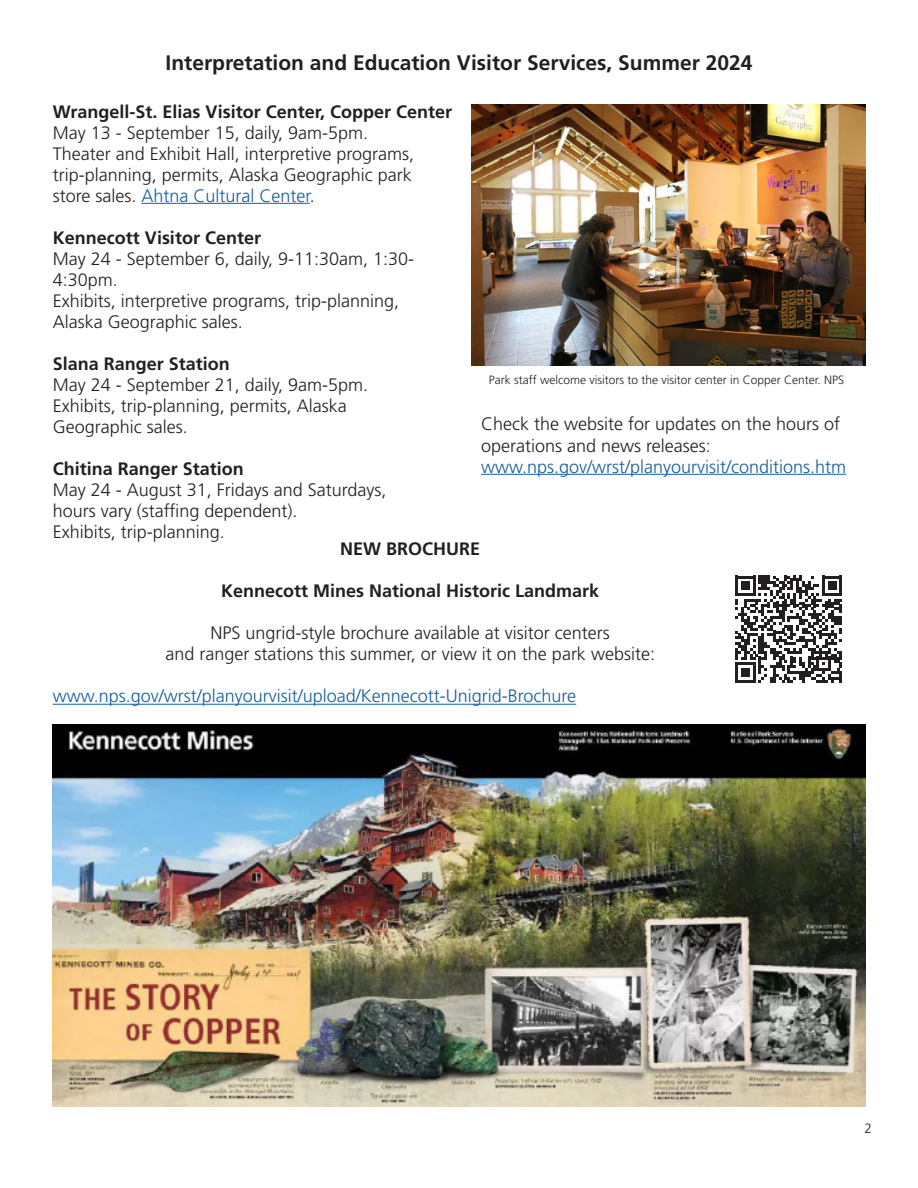
<style>
.page{position:relative;width:918px;height:1188px;background:#fff}
.page>*{position:absolute;margin:0;border:0;box-sizing:border-box;transform-origin:0 0}
.t1{font:700 21px "Frutiger LT Std";color:#231f20}
.t2{font:300 18px/21px "Frutiger LT Std";color:#231f20}
.t3{font:700 18px "Frutiger LT Std";color:#231f20}
.t4{font:300 18px "Frutiger LT Std";color:#175d9e}
.t5{font:300 13.5px "Frutiger LT Std";color:#231f20}
.t6{font:300 12px "Frutiger LT Std";color:#231f20}
.s1{color:#175d9e}
</style>
<div class="page">
<svg style="left:735px;top:576px;width:107px;height:107px"></svg>
<hr style="left:141px;top:203px;width:169px;height:1px;background:#175d9e">
<hr style="left:481px;top:474px;width:365px;height:1px;background:#175d9e">
<hr style="left:53px;top:704px;width:523px;height:1px;background:#175d9e">
<img style="left:471px;top:104px;width:394px;height:262px">
<img style="left:53px;top:725px;width:812px;height:382px">
<h1 class="t1" style="left:166px;top:50px;width:588px">Interpretation and Education Visitor Services, Summer 2024</h1>
<h2 class="t3" style="left:53px;top:101px;width:401px">Wrangell-St. Elias Visitor Center, Copper Center</h2>
<p class="t2" style="left:53px;top:122px;width:363px">May 13 - September 15, daily, 9am-5pm.<br>Theater and Exhibit Hall, interpretive programs, trip-planning, permits, Alaska Geographic park store sales. <span class="s1">Ahtna Cultural Center</span>.</p>
<h3 class="t3" style="left:53px;top:227px;width:210px">Kennecott Visitor Center</h3>
<p class="t2" style="left:53px;top:248px;width:363px">May 24 - September 6, daily, 9-11:30am, 1:30-<br>4:30pm.<br>Exhibits, interpretive programs, trip-planning,<br>Alaska Geographic sales.</p>
<h4 class="t3" style="left:53px;top:353px;width:179px">Slana Ranger Station</h4>
<p class="t2" style="left:53px;top:374px;width:317px">May 24 - September 21, daily, 9am-5pm.<br>Exhibits, trip-planning, permits, Alaska<br>Geographic sales.</p>
<p class="t6" style="left:489px;top:373px;width:357px">Park staff welcome visitors to the visitor center in Copper Center. NPS</p>
<p class="t2" style="left:481px;top:414px;width:361px">Check the website for updates on the hours of</p>
<p class="t2" style="left:481px;top:435px;width:231px">operations and news releases:</p>
<h5 class="t3" style="left:53px;top:458px;width:193px">Chitina Ranger Station</h5>
<p class="t4" style="left:481px;top:456px;width:367px">www.nps.gov/wrst/planyourvisit/conditions.htm</p>
<p class="t2" style="left:53px;top:479px;width:335px">May 24 - August 31, Fridays and Saturdays, hours vary (staffng dependent).<br>Exhibits, trip-planning.</p>
<h6 class="t3" style="left:340px;top:539px;width:142px">NEW BROCHURE</h6>
<h6 class="t3" style="left:221px;top:581px;width:380px">Kennecott Mines National Historic Landmark</h6>
<p class="t2" style="left:166px;top:623px;width:491px;text-align:center">NPS ungrid-style brochure available at visitor centers<br>and ranger stations this summer, or view it on the park website:</p>
<p class="t4" style="left:53px;top:686px;width:525px">www.nps.gov/wrst/planyourvisit/upload/Kennecott-Unigrid-Brochure</p>
<p class="t5" style="left:864px;top:1121px;width:9px">2</p>
</div>
